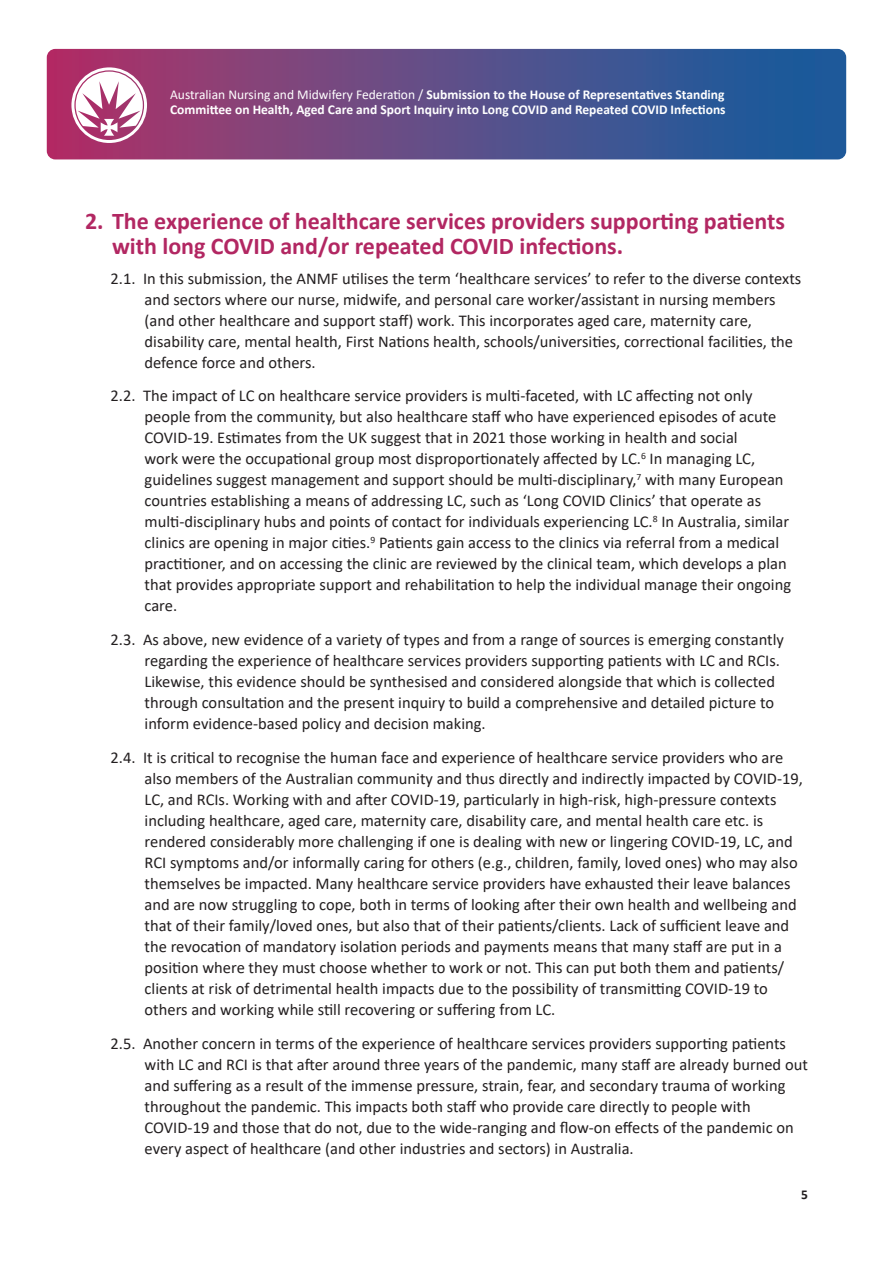
<style>
.page{position:relative;width:893px;height:1263px;background:#fff}
.page>*{position:absolute;margin:0;border:0;box-sizing:border-box;transform-origin:0 0}
.t1{font:700 24px/25.5px "Calibri";color:#b22762}
.Contents_text{font:16.5px/21px "Calibri";color:#231f20}
.t2{font:700 13.5px/14.5px "Calibri";color:#fff}
.t3{font:700 13.5px "Calibri";color:#231f20}
.s1{font-weight:400}
</style>
<div class="page">
<div style="left:47px;top:49px;width:799px;height:110px;background:linear-gradient(to right,#b03569,#1061a2);border-radius:9px"></div>
<svg style="left:71px;top:67px;width:76px;height:76px"></svg>
<p class="t2" style="left:170px;top:88px;width:557px"><span class="s1">Australian Nursing and Midwifery Federation /</span> Submission to the House of Representatives Standing<br>Committee on Health, Aged Care and Sport Inquiry into Long COVID and Repeated COVID Infections</p>
<p class="t1" style="left:112px;top:207px;width:674px;text-indent:-27px">2. The experience of healthcare services providers supporting patients with long COVID and/or repeated COVID infections.</p>
<p class="Contents_text" style="left:111px;top:267px;width:692px">2.1. In this submission, the ANMF utilises the term ‘healthcare services’ to refer to the diverse contexts</p>
<p class="Contents_text" style="left:145px;top:288px;width:650px">and sectors where our nurse, midwife, and personal care worker/assistant in nursing members (and other healthcare and support staff) work. This incorporates aged care, maternity care, disability care, mental health, First Nations health, schools/universities, correctional facilities, the defence force and others.</p>
<p class="Contents_text" style="left:111px;top:385px;width:644px">2.2. The impact of LC on healthcare service providers is multi-faceted, with LC affecting not only</p>
<p class="Contents_text" style="left:145px;top:406px;width:648px">people from the community, but also healthcare staff who have experienced episodes of acute COVID-19. Estimates from the UK suggest that in 2021 those working in health and social<br>work were the occupational group most disproportionately affected by LC.<sup>6</sup> In managing LC, guidelines suggest management and support should be multi-disciplinary,<sup>7</sup> with many European countries establishing a means of addressing LC, such as ‘Long COVID Clinics’ that operate as multi-disciplinary hubs and points of contact for individuals experiencing LC.<sup>8</sup> In Australia, similar clinics are opening in major cities.<sup>9</sup> Patients gain access to the clinics via referral from a medical practitioner, and on accessing the clinic are reviewed by the clinical team, which develops a plan that provides appropriate support and rehabilitation to help the individual manage their ongoing care.</p>
<p class="Contents_text" style="left:111px;top:629px;width:675px">2.3. As above, new evidence of a variety of types and from a range of sources is emerging constantly</p>
<p class="Contents_text" style="left:145px;top:650px;width:637px">regarding the experience of healthcare services providers supporting patients with LC and RCIs.<br>Likewise, this evidence should be synthesised and considered alongside that which is collected through consultation and the present inquiry to build a comprehensive and detailed picture to inform evidence-based policy and decision making.</p>
<p class="Contents_text" style="left:111px;top:746px;width:674px">2.4. It is critical to recognise the human face and experience of healthcare service providers who are</p>
<p class="Contents_text" style="left:145px;top:767px;width:660px">also members of the Australian community and thus directly and indirectly impacted by COVID-19, LC, and RCIs. Working with and after COVID-19, particularly in high-risk, high-pressure contexts including healthcare, aged care, maternity care, disability care, and mental health care etc. is rendered considerably more challenging if one is dealing with new or lingering COVID-19, LC, and RCI symptoms and/or informally caring for others (e.g., children, family, loved ones) who may also themselves be impacted. Many healthcare service providers have exhausted their leave balances and are now struggling to cope, both in terms of looking after their own health and wellbeing and that of their family/loved ones, but also that of their patients/clients. Lack of sufficient leave and the revocation of mandatory isolation periods and payments means that many staff are put in a position where they must choose whether to work or not. This can put both them and patients/ clients at risk of detrimental health impacts due to the possibility of transmitting COVID-19 to others and working while still recovering or suffering from LC.</p>
<p class="Contents_text" style="left:111px;top:1032px;width:677px">2.5. Another concern in terms of the experience of healthcare services providers supporting patients</p>
<p class="Contents_text" style="left:145px;top:1053px;width:665px">with LC and RCI is that after around three years of the pandemic, many staff are already burned out and suffering as a result of the immense pressure, strain, fear, and secondary trauma of working throughout the pandemic. This impacts both staff who provide care directly to people with COVID-19 and those that do not, due to the wide-ranging and flow-on effects of the pandemic on every aspect of healthcare (and other industries and sectors) in Australia.</p>
<p class="t3" style="left:801px;top:1185px;width:8px">5</p>
</div>
